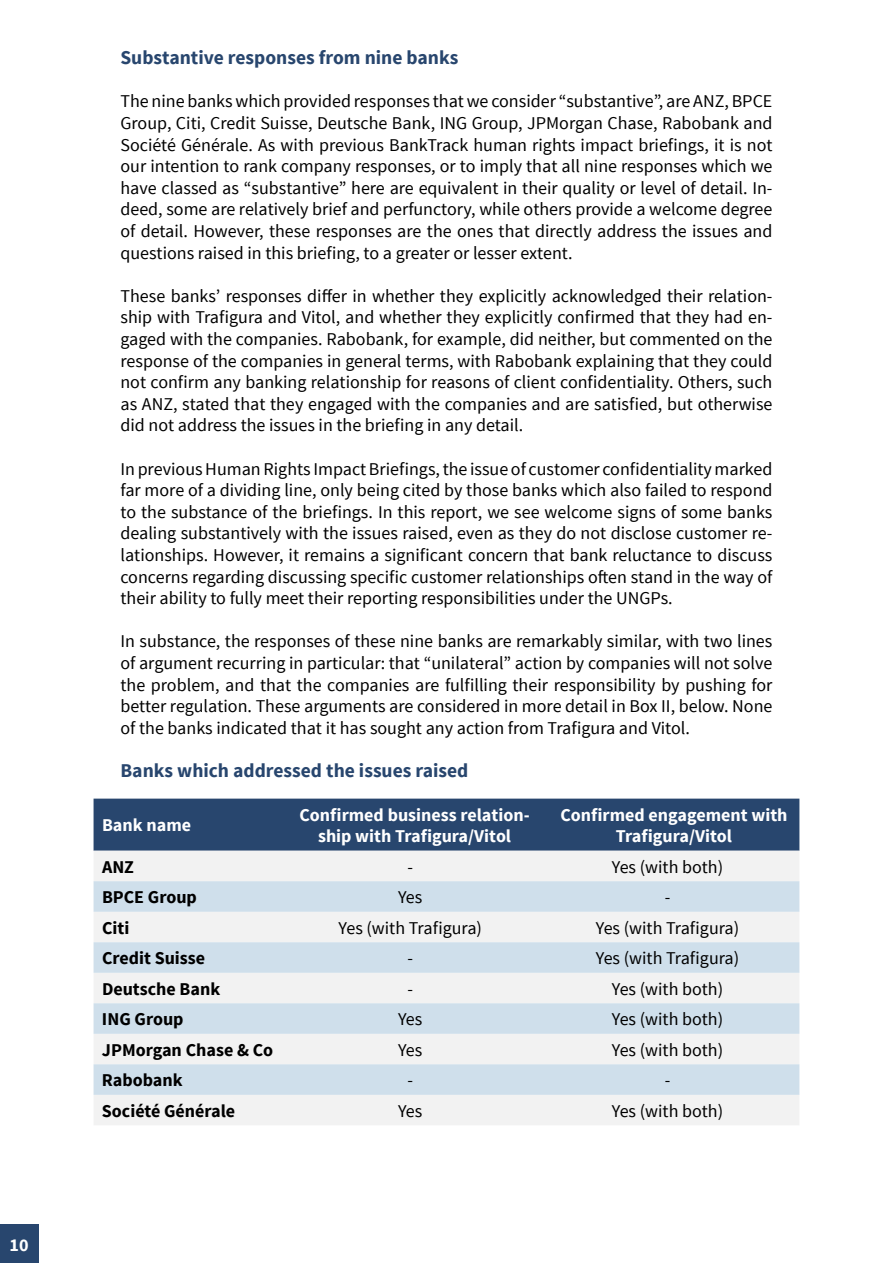
<style>
.page{position:relative;width:893px;height:1263px;background:#fff}
.page>*{position:absolute;margin:0;border:0;box-sizing:border-box;transform-origin:0 0}
.t1{font:700 19.5px "Source Sans Pro";color:#28466e}
.t2{font:18px/21.6px "Source Sans Pro";color:#000;text-align:justify}
.t3{font:700 18px/21.6px "Source Sans Pro";color:#fff;text-align:center}
.t4{font:700 18px "Source Sans Pro";color:#000}
</style>
<div class="page">
<div style="left:0;top:1225px;width:38px;height:38px;background:#28466e"></div>
<div style="left:94px;top:799px;width:705px;height:52px;background:#28466e"></div>
<div style="left:94px;top:851px;width:705px;height:274px;background:#f2f2f2"></div>
<svg style="left:94px;top:881px;width:705px;height:214px;fill:#cfdfeb"></svg>
<p class="t3" style="left:10px;top:1234px;width:21px">10</p>
<p class="t1" style="left:120px;top:45px;width:339px">Substantive responses from nine banks</p>
<p class="t2" style="left:120px;top:91px;width:654px">The nine banks which provided responses that we consider “substantive”, are ANZ, BPCE Group, Citi, Credit Suisse, Deutsche Bank, ING Group, JPMorgan Chase, Rabobank and Société Générale. As with previous BankTrack human rights impact briefings, it is not our intention to rank company responses, or to imply that all nine responses which we have classed as “substantive” here are equivalent in their quality or level of detail. In&shy;deed, some are relatively brief and perfunctory, while others provide a welcome degree of detail. However, these responses are the ones that directly address the issues and questions raised in this briefing, to a greater or lesser extent.</p>
<p class="t2" style="left:120px;top:285px;width:654px">These banks’ responses differ in whether they explicitly acknowledged their relation&shy;ship with Trafigura and Vitol, and whether they explicitly confirmed that they had en&shy;gaged with the companies. Rabobank, for example, did neither, but commented on the response of the companies in general terms, with Rabobank explaining that they could not confirm any banking relationship for reasons of client confidentiality. Others, such as ANZ, stated that they engaged with the companies and are satisfied, but otherwise did not address the issues in the briefing in any detail.</p>
<p class="t2" style="left:120px;top:458px;width:653px">In previous Human Rights Impact Briefings, the issue of customer confidentiality marked far more of a dividing line, only being cited by those banks which also failed to respond to the substance of the briefings. In this report, we see welcome signs of some banks dealing substantively with the issues raised, even as they do not disclose customer re&shy;lationships. However, it remains a significant concern that bank reluctance to discuss concerns regarding discussing specific customer relationships often stand in the way of their ability to fully meet their reporting responsibilities under the UNGPs.</p>
<p class="t2" style="left:120px;top:631px;width:653px">In substance, the responses of these nine banks are remarkably similar, with two lines of argument recurring in particular: that “unilateral” action by companies will not solve the problem, and that the companies are fulfilling their responsibility by pushing for better regulation. These arguments are considered in more detail in Box II, below. None of the banks indicated that it has sought any action from Trafigura and Vitol.</p>
<p class="t1" style="left:120px;top:758px;width:349px">Banks which addressed the issues raised</p>
<p class="t3" style="left:102px;top:815px;width:91px">Bank name</p>
<p class="t3" style="left:299px;top:804px;width:232px">Confirmed business relation&shy;ship with Trafigura/Vitol</p>
<p class="t3" style="left:560px;top:804px;width:229px">Confirmed engagement with<br>Trafigura/Vitol</p>
<p class="t4" style="left:102px;top:855px;width:34px">ANZ</p>
<p class="t2" style="left:407px;top:856px;width:7px">-</p>
<p class="t2" style="left:612px;top:856px;width:113px">Yes (with both)</p>
<p class="t4" style="left:102px;top:886px;width:96px">BPCE Group</p>
<p class="t2" style="left:398px;top:887px;width:26px">Yes</p>
<p class="t2" style="left:665px;top:887px;width:7px">-</p>
<p class="t4" style="left:102px;top:916px;width:29px">Citi</p>
<p class="t2" style="left:339px;top:917px;width:145px">Yes (with Trafigura)</p>
<p class="t2" style="left:596px;top:917px;width:145px">Yes (with Trafigura)</p>
<p class="t4" style="left:102px;top:947px;width:105px">Credit Suisse</p>
<p class="t2" style="left:407px;top:948px;width:7px">-</p>
<p class="t2" style="left:596px;top:948px;width:145px">Yes (with Trafigura)</p>
<p class="t4" style="left:102px;top:977px;width:120px">Deutsche Bank</p>
<p class="t2" style="left:407px;top:978px;width:7px">-</p>
<p class="t2" style="left:612px;top:978px;width:113px">Yes (with both)</p>
<p class="t4" style="left:102px;top:1008px;width:83px">ING Group</p>
<p class="t2" style="left:398px;top:1009px;width:26px">Yes</p>
<p class="t2" style="left:612px;top:1009px;width:113px">Yes (with both)</p>
<p class="t4" style="left:102px;top:1038px;width:173px">JPMorgan Chase &amp; Co</p>
<p class="t2" style="left:398px;top:1039px;width:26px">Yes</p>
<p class="t2" style="left:612px;top:1039px;width:113px">Yes (with both)</p>
<p class="t4" style="left:102px;top:1069px;width:82px">Rabobank</p>
<p class="t2" style="left:407px;top:1070px;width:7px">-</p>
<p class="t2" style="left:665px;top:1070px;width:7px">-</p>
<p class="t4" style="left:102px;top:1099px;width:135px">Société Générale</p>
<p class="t2" style="left:398px;top:1100px;width:26px">Yes</p>
<p class="t2" style="left:612px;top:1100px;width:113px">Yes (with both)</p>
</div>
